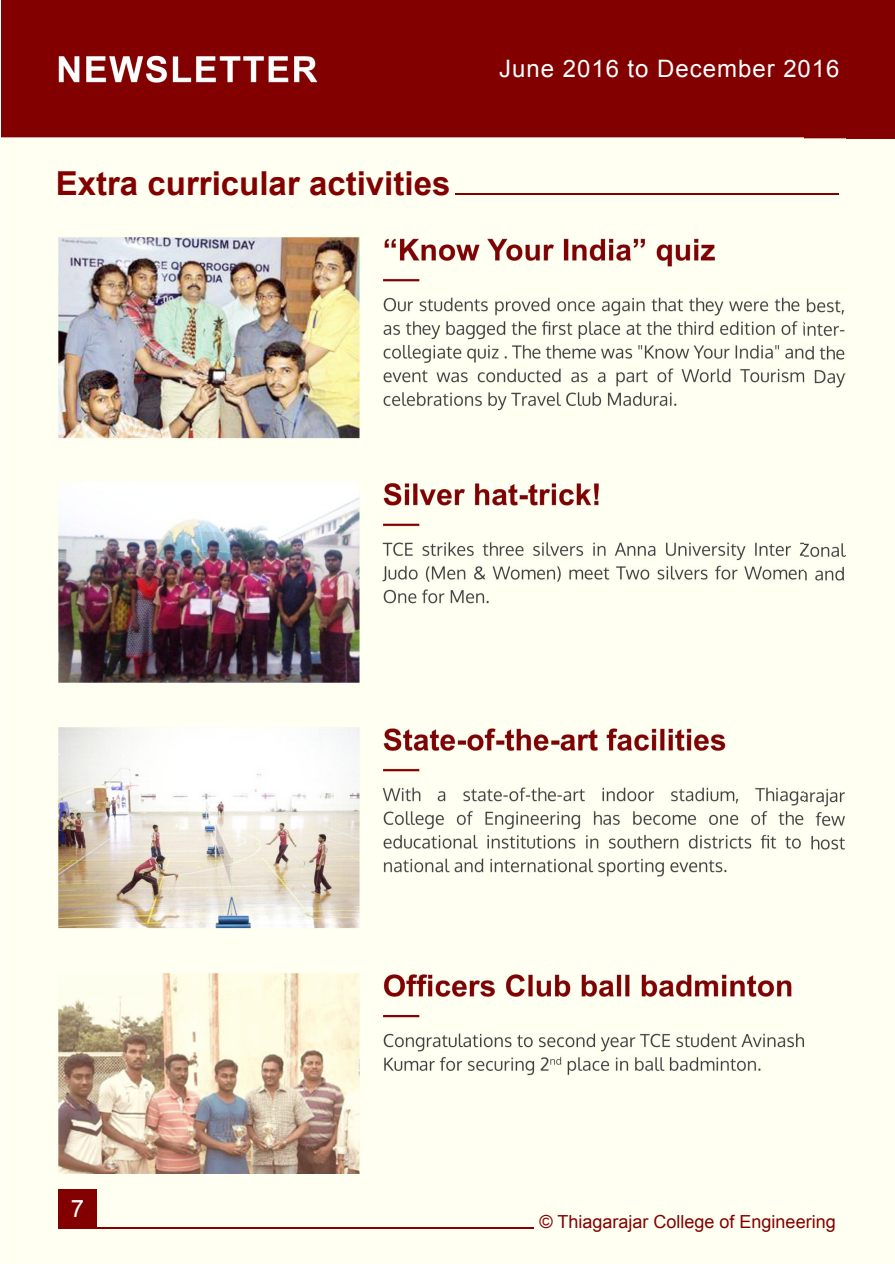
<style>
.page{position:relative;width:895px;height:1264px;background:#fff}
.page>*{position:absolute;margin:0;border:0;box-sizing:border-box;transform-origin:0 0}
.t1{font:700 33px "Arial";color:#820000}
.t2{font:24px "Arial";letter-spacing:.04em;color:#fff}
.t3{font:18px "Arial";color:#820000}
</style>
<div class="page">
<div style="left:1px;top:0;width:893px;height:1263px;background:#fffff2"></div>
<div style="left:1px;top:0;width:893px;height:138px;background:#820000"></div>
<img style="left:1px;top:55px;width:802px;height:1118px">
<div style="left:58px;top:1189px;width:38px;height:39px;background:#820000"></div>
<hr style="left:61px;top:1227px;width:472px;height:1px;background:#820000">
<hr style="left:455px;top:194px;width:383px;height:1px;background:#820000">
<h1 class="t1" style="left:56px;top:171px;width:396px">Extra curricular activities</h1>
<h2 class="t2" style="left:499px;top:60px;width:342px">June 2016 to December 2016</h2>
<h2 class="t2" style="left:71px;top:1198px;width:15px">7</h2>
<p class="t3" style="left:539px;top:1215px;width:298px">© Thiagarajar College of Engineering</p>
</div>
